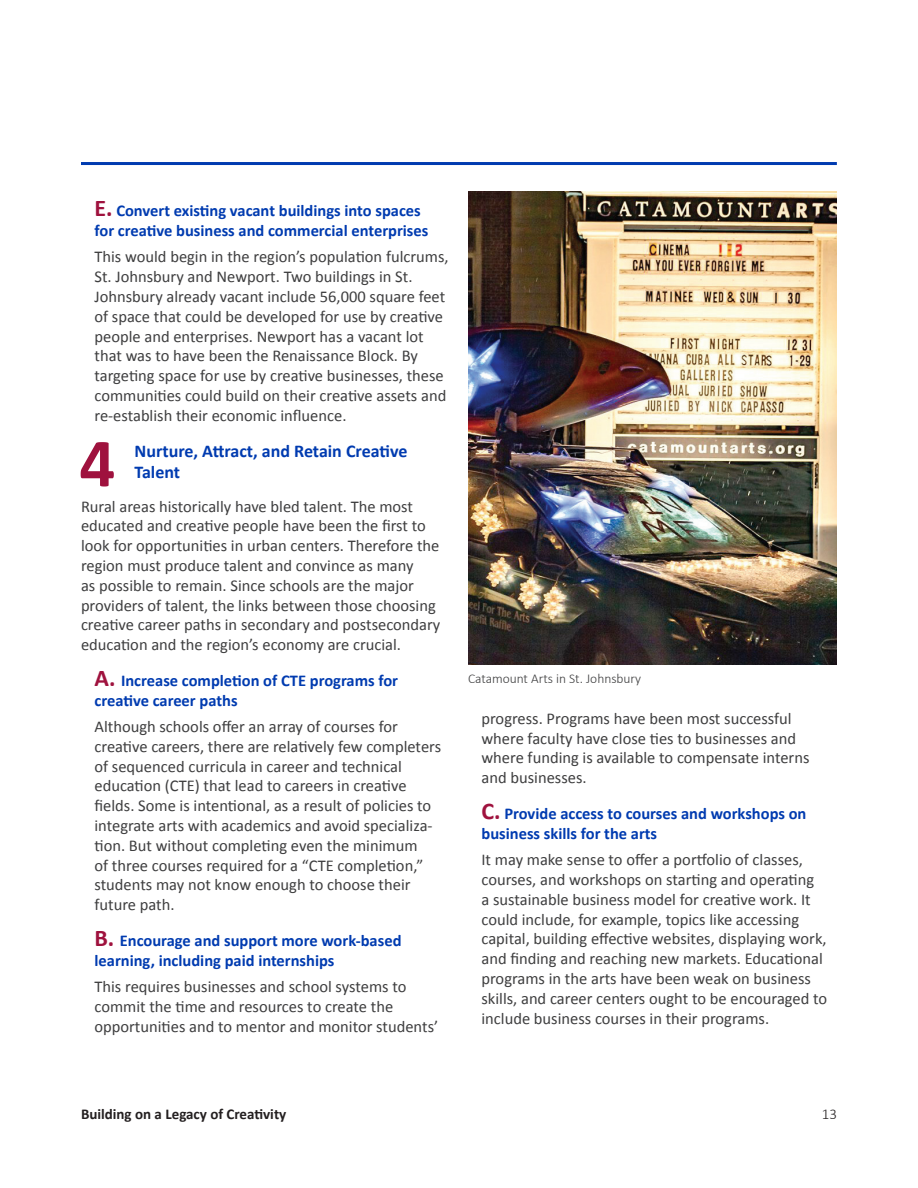
<style>
.page{position:relative;width:918px;height:1188px;background:#fff}
.page>*{position:absolute;margin:0;border:0;box-sizing:border-box;transform-origin:0 0}
.t1{font:700 69.3px "Calibri";color:#9f123e}
.t2{font:700 18px/21.6px "Calibri";color:#003bb0}
.t3{font:16.5px/19.8px "Calibri";color:#3e3e3f}
.t4{font:700 16.5px/19.8px "Calibri";color:#003bb0}
.t5{font:700 15px "Calibri";color:#231f20}
.t6{font:300 15px "Calibri";color:#231f20}
.t7{font:300 13.5px "Calibri";color:#3e3e3f}
.s1{font-size:24px;color:#9f123e}
</style>
<div class="page">
<hr style="left:81px;top:162px;width:756px;height:3px;background:#003bb0">
<img style="left:468px;top:191px;width:369px;height:473px">
<p class="t4" style="left:94px;top:201px;width:335px"><span class="s1">E.</span> Convert existing vacant buildings into spaces for creative business and commercial enterprises</p>
<p class="t3" style="left:94px;top:247px;width:356px">This would begin in the region’s population fulcrums, St. Johnsbury and Newport. Two buildings in St.<br>Johnsbury already vacant include 56,000 square feet of space that could be developed for use by creative people and enterprises. Newport has a vacant lot that was to have been the Renaissance Block. By targeting space for use by creative businesses, these communities could build on their creative assets and re-establish their economic influence.</p>
<p class="t1" style="left:80px;top:411px;width:37px">4</p>
<p class="t2" style="left:135px;top:440px;width:274px">Nurture, Attract, and Retain Creative<br>Talent</p>
<p class="t3" style="left:81px;top:496px;width:361px">Rural areas historically have bled talent. The most educated and creative people have been the first to look for opportunities in urban centers. Therefore the region must produce talent and convince as many<br>as possible to remain. Since schools are the major providers of talent, the links between those choosing creative career paths in secondary and postsecondary education and the region’s economy are crucial.</p>
<p class="t4" style="left:94px;top:670px;width:305px"><span class="s1">A.</span> Increase completion of CTE programs for creative career paths</p>
<p class="t3" style="left:94px;top:717px;width:348px">Although schools offer an array of courses for creative careers, there are relatively few completers of sequenced curricula in career and technical education (CTE) that lead to careers in creative fields. Some is intentional, as a result of policies to integrate arts with academics and avoid specializa&shy;tion. But without completing even the minimum<br>of three courses required for a “CTE completion,” students may not know enough to choose their future path.</p>
<p class="t4" style="left:94px;top:930px;width:309px"><span class="s1">B.</span> Encourage and support more work-based learning, including paid internships</p>
<p class="t3" style="left:94px;top:977px;width:345px">This requires businesses and school systems to commit the time and resources to create the opportunities and to mentor and monitor students’</p>
<p class="t7" style="left:468px;top:671px;width:175px">Catamount Arts in St. Johnsbury</p>
<p class="t3" style="left:482px;top:709px;width:330px">progress. Programs have been most successful where faculty have close ties to businesses and where funding is available to compensate interns and businesses.</p>
<p class="t4" style="left:482px;top:803px;width:326px"><span class="s1">C.</span> Provide access to courses and workshops on business skills for the arts</p>
<p class="t3" style="left:482px;top:850px;width:347px">It may make sense to offer a portfolio of classes, courses, and workshops on starting and operating<br>a sustainable business model for creative work. It could include, for example, topics like accessing capital, building effective websites, displaying work, and finding and reaching new markets. Educational programs in the arts have been weak on business skills, and career centers ought to be encouraged to include business courses in their programs.</p>
<p class="t5" style="left:81px;top:1104px;width:207px">Building on a Legacy of Creativity</p>
<p class="t6" style="left:822px;top:1105px;width:17px">13</p>
</div>
